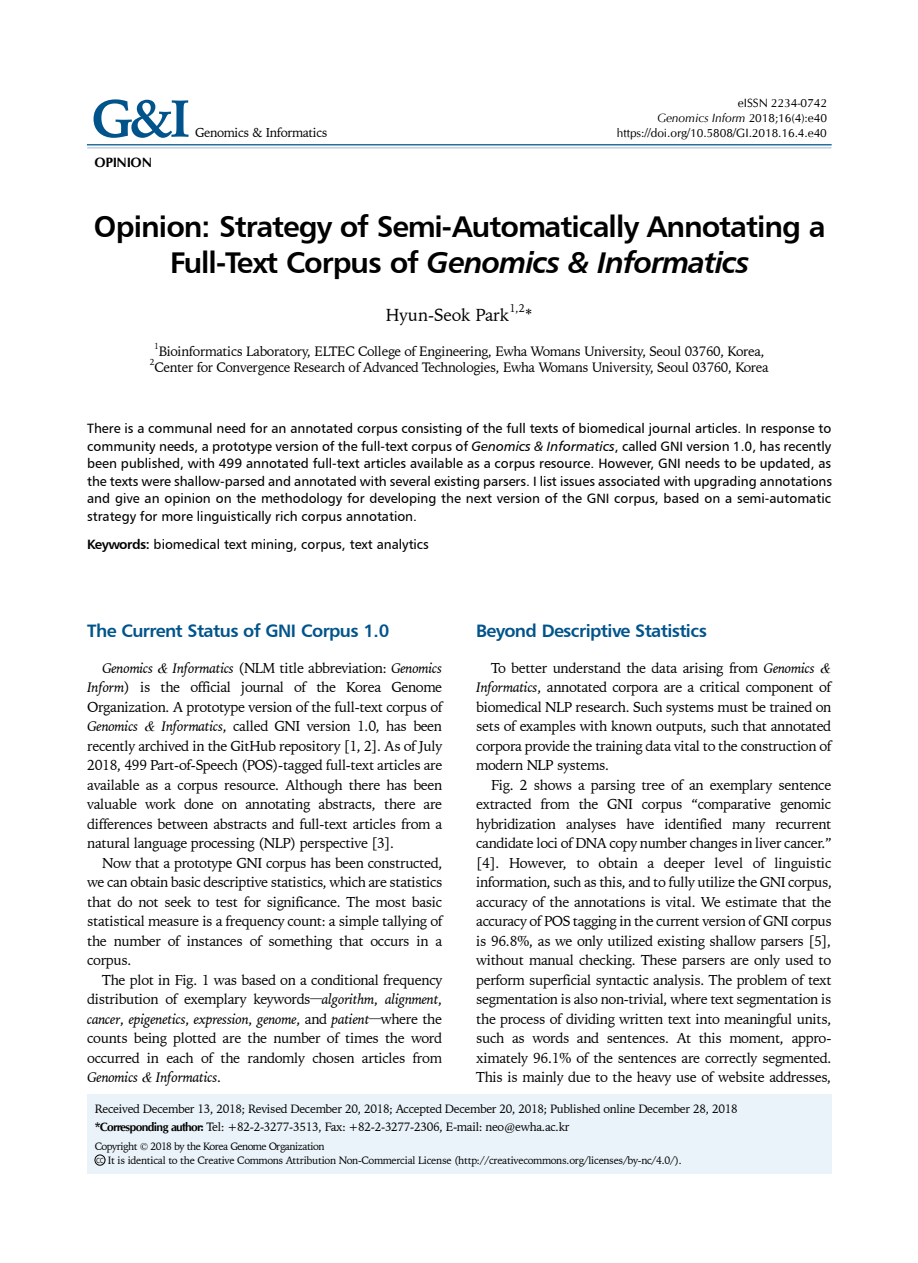
<style>
.page{position:relative;width:918px;height:1263px;background:#fff}
.page>*{position:absolute;margin:0;border:0;box-sizing:border-box;transform-origin:0 0}
.t1{font:700 52.5px "Iowan Old St BT";color:#00548b}
.t2{font:700 30px/36px "Humnst 777 BT";letter-spacing:-.035em;color:#000;text-align:center}
.t3{font:700 18px "Humnst 777 BT";letter-spacing:-.035em;color:#00548b}
.t4{font:17.25px "Iowan Old St BT";letter-spacing:-.005em;color:#000}
.t5{font:14.25px/19.5px "Iowan Old St BT";letter-spacing:-.025em;color:#000;text-align:justify}
.t6{font:13.5px/17.5px "Humnst 777 BT";color:#000;text-align:justify}
.t7{font:13.5px "Iowan Old St BT";letter-spacing:-.03em;color:#000}
.t8{font:700 13.5px "CG Omega";letter-spacing:-.02em;color:#000}
.t9{font:12.75px "Iowan Old St BT";letter-spacing:-.025em;color:#000}
.t10{font:12px/18.6px "Iowan Old St BT";letter-spacing:-.03em;color:#000}
.t11{font:12px/15px "CG Omega";color:#000;text-align:right}
.t12{font:11.1px "Iowan Old St BT";color:#000}
.t13{font:10.5px/13.6px "Iowan Old St BT";letter-spacing:-.03em;color:#000}
.t14{font:8.7px "Iowan Old St BT";color:#000}
.s1{font-style:italic}
.s2{font-weight:700}
.s3{font-family:"Times New Roman";font-style:italic}
.s4{font-family:"Haansoft Batang"}
.s5{font-family:"Calisto";font-weight:700}
.s6{font-family:"CG Omega";font-weight:700}
.s7{font-family:"Rix J Go L";font-size:7.2px}
</style>
<div class="page">
<hr style="left:87px;top:144px;width:745px;height:1px;background:#00548b">
<div style="left:87px;top:1094px;width:744px;height:80px;background:#eaf3f9"></div>
<svg style="left:94px;top:1155px;width:12px;height:11px"></svg>
<hr style="left:87px;top:147px;width:744px;height:2px;background:#c4d4e4">
<h1 class="t1" style="left:91px;top:85px;width:100px">G&amp;I</h1>
<p class="t9" style="left:195px;top:124px;width:134px">Genomics &amp; Informatics</p>
<p class="t8" style="left:94px;top:154px;width:59px">OPINION</p>
<p class="t11" style="left:617px;top:95px;width:212px">eISSN 2234-0742<br><span class="s1">Genomics Inform</span> 2018;16(4):e40 https://doi.org/10.5808/GI.2018.16.4.e40</p>
<h2 class="t2" style="left:94px;top:208px;width:733px">Opinion: Strategy of Semi-Automatically Annotating a<br>Full-Text Corpus of <span class="s1">Genomics &amp; Informatics</span></h2>
<p class="t4" style="left:386px;top:304px;width:125px">Hyun-Seok Park</p>
<p class="t12" style="left:509px;top:301px;width:17px">1,2</p>
<p class="t4" style="left:525px;top:304px;width:9px">*</p>
<p class="t14" style="left:154px;top:341px;width:6px">1</p>
<p class="t7" style="left:159px;top:343px;width:607px">Bioinformatics Laboratory, ELTEC College of Engineering, Ewha Womans University, Seoul 03760, Korea,</p>
<p class="t14" style="left:150px;top:357px;width:6px">2</p>
<p class="t7" style="left:155px;top:359px;width:616px">Center for Convergence Research of Advanced Technologies, Ewha Womans University, Seoul 03760, Korea</p>
<p class="t6" style="left:87px;top:419px;width:746px">There is a communal need for an annotated corpus consisting of the full texts of biomedical journal articles. In response to community needs, a prototype version of the full-text corpus of <span class="s1">Genomics &amp; Informatics</span>, called GNI version 1.0, has recently been published, with 499 annotated full-text articles available as a corpus resource. However, GNI needs to be updated, as the texts were shallow-parsed and annotated with several existing parsers. I list issues associated with upgrading annotations and give an opinion on the methodology for developing the next version of the GNI corpus, based on a semi-automatic strategy for more linguistically rich corpus annotation.</p>
<p class="t6" style="left:87px;top:535px;width:343px"><span class="s2">Keywords:</span> biomedical text mining, corpus, text analytics</p>
<p class="t3" style="left:87px;top:619px;width:304px">The Current Status of GNI Corpus 1.0</p>
<p class="t5" style="left:87px;top:658px;width:357px;text-indent:15px"><span class="s1">Genomics</span> <span class="s3">&amp;</span> <span class="s1">Informatics</span> (NLM title abbreviation: <span class="s1">Genomics Inform</span>) is the official journal of the Korea Genome Organization. A prototype version of the full-text corpus of <span class="s1">Genomics</span> <span class="s3">&amp;</span> <span class="s1">Informatics</span>, called GNI version 1.0, has been recently archived in the GitHub repository [1, 2]. As of July 2018, 499 Part-of-Speech (POS)-tagged full-text articles are available as a corpus resource. Although there has been valuable work done on annotating abstracts, there are differences between abstracts and full-text articles from a natural language processing (NLP) perspective [3].</p>
<p class="t5" style="left:87px;top:853px;width:357px;text-indent:15px">Now that a prototype GNI corpus has been constructed, we can obtain basic descriptive statistics, which are statistics that do not seek to test for significance. The most basic statistical measure is a frequency count: a simple tallying of the number of instances of something that occurs in a corpus.</p>
<p class="t5" style="left:87px;top:970px;width:357px;text-indent:15px">The plot in Fig. 1 was based on a conditional frequency distribution of exemplary keywords<span class="s4">—</span><span class="s1">algorithm</span>, <span class="s1">alignment</span>, <span class="s1">cancer</span>, <span class="s1">epigenetics</span>, <span class="s1">expression</span>, <span class="s1">genome</span>, and <span class="s1">patient</span><span class="s4">—</span>where the counts being plotted are the number of times the word occurred in each of the randomly chosen articles from <span class="s1">Genomics</span> <span class="s3">&amp;</span> <span class="s1">Informatics</span>.</p>
<p class="t3" style="left:476px;top:619px;width:232px">Beyond Descriptive Statistics</p>
<p class="t5" style="left:476px;top:658px;width:357px;text-indent:15px">To better understand the data arising from <span class="s1">Genomics</span> <span class="s3">&amp; </span><span class="s1">Informatics</span>, annotated corpora are a critical component of biomedical NLP research. Such systems must be trained on sets of examples with known outputs, such that annotated corpora provide the training data vital to the construction of modern NLP systems.</p>
<p class="t5" style="left:476px;top:775px;width:357px;text-indent:15px">Fig. 2 shows a parsing tree of an exemplary sentence extracted from the GNI corpus “comparative genomic hybridization analyses have identified many recurrent candidate loci of DNA copy number changes in liver cancer.” [4]. However, to obtain a deeper level of linguistic information, such as this, and to fully utilize the GNI corpus, accuracy of the annotations is vital. We estimate that the accuracy of POS tagging in the current version of GNI corpus is 96.8%, as we only utilized existing shallow parsers [5], without manual checking. These parsers are only used to perform superficial syntactic analysis. The problem of text segmentation is also non-trivial, where text segmentation is the process of dividing written text into meaningful units, such as words and sentences. At this moment, appro&shy;ximately 96.1% of the sentences are correctly segmented.<br>This is mainly due to the heavy use of website addresses,</p>
<p class="t10" style="left:95px;top:1099px;width:644px">Received December 13, 2018; Revised December 20, 2018; Accepted December 20, 2018; Published online December 28, 2018 <span class="s5">*</span><span class="s6">Corresponding author:</span> Tel: +82-2-3277-3513, Fax: +82-2-3277-2306, E-mail: neo@ewha.ac.kr</p>
<p class="t13" style="left:95px;top:1139px;width:588px">Copyright © 2018 by the Korea Genome Organization<br><span class="s7">CC</span> It is identical to the Creative Commons Attribution Non-Commercial License (http://creativecommons.org/licenses/by-nc/4.0/).</p>
</div>
